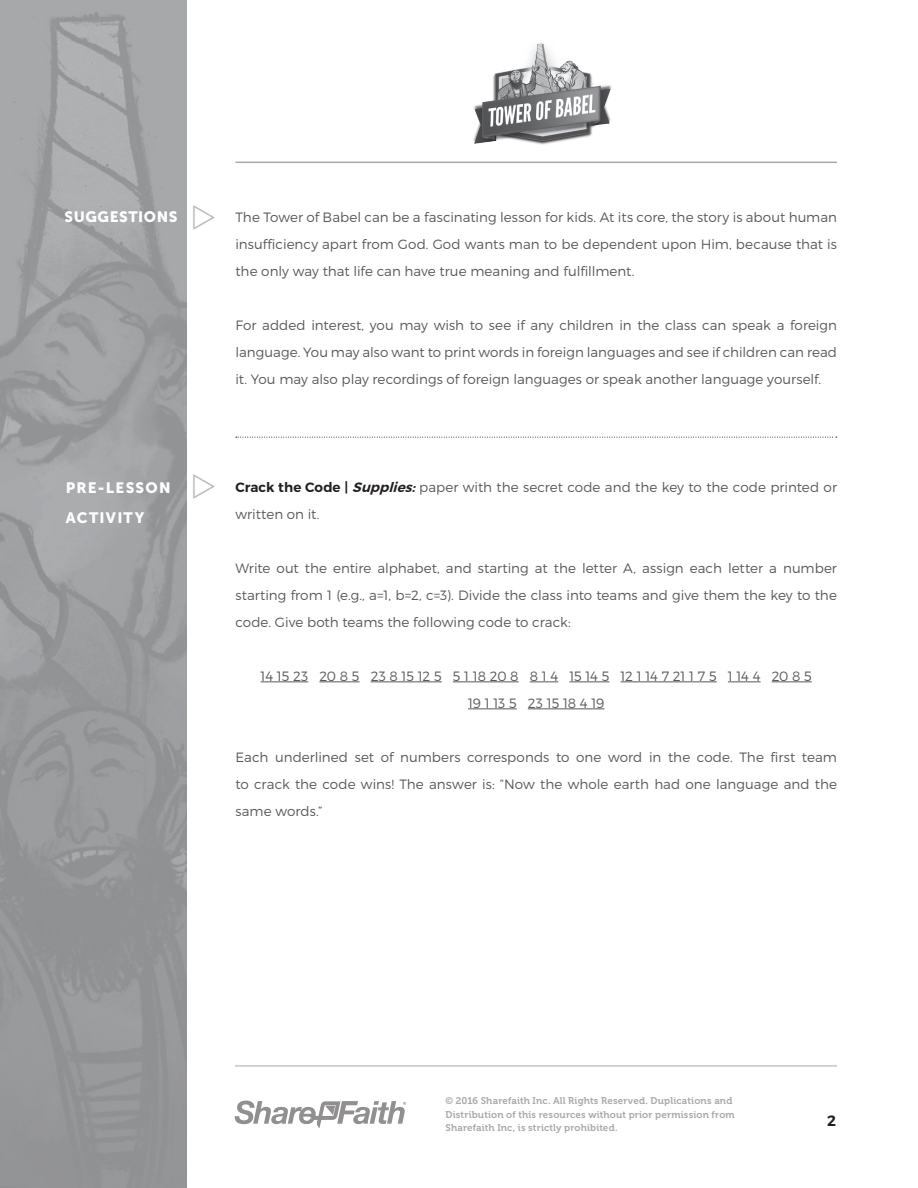
<style>
.page{position:relative;width:918px;height:1188px;background:#fff}
.page>*{position:absolute;margin:0;border:0;box-sizing:border-box;transform-origin:0 0}
.Heading{font:15px "Museo Sans 900";letter-spacing:.075em;color:#fff}
.Heading-2{font:15px "Museo Sans 900";letter-spacing:.035em;color:#fff}
.t1{font:600 15px "Montserrat";color:#231f20}
.body_paragraph{font:300 13.5px/27px "Montserrat";color:#58595b;text-align:justify}
.body_paragraph-2{font:300 13.5px "Montserrat";letter-spacing:-.02em;color:#58595b}
.t2{font:9.75px/13.5px "Museo 700";letter-spacing:.015em;color:#a7a9ac}
.s1{font-weight:600;color:#231f20}
.s2{font-weight:600;font-style:italic;color:#231f20}
</style>
<div class="page">
<img style="left:0;top:0;width:187px;height:1188px">
<hr style="left:235px;top:1066px;width:602px;height:1px;background:#a7a9ac">
<svg style="left:235px;top:1101px;width:171px;height:27px"></svg>
<img style="left:473px;top:43px;width:139px;height:102px">
<hr style="left:235px;top:162px;width:602px;height:1px;background:#a7a9ac">
<hr style="left:261px;top:682px;width:47px;height:1px;background:#58595b">
<hr style="left:319px;top:682px;width:41px;height:1px;background:#58595b">
<hr style="left:371px;top:682px;width:71px;height:1px;background:#58595b">
<hr style="left:453px;top:682px;width:66px;height:1px;background:#58595b">
<svg style="left:530px;top:682px;width:28px;height:1px"></svg>
<hr style="left:569px;top:682px;width:40px;height:1px;background:#58595b">
<hr style="left:621px;top:682px;width:96px;height:1px;background:#58595b">
<hr style="left:728px;top:682px;width:33px;height:1px;background:#58595b">
<hr style="left:772px;top:682px;width:40px;height:1px;background:#58595b">
<hr style="left:468px;top:709px;width:49px;height:1px;background:#58595b">
<hr style="left:528px;top:709px;width:76px;height:1px;background:#58595b">
<svg style="left:236px;top:437px;width:601px;height:1px"></svg>
<p class="Heading-2" style="left:64px;top:208px;width:114px">SUGGESTIONS</p>
<p class="Heading" style="left:66px;top:479px;width:106px">PRE-LESSON</p>
<p class="Heading" style="left:66px;top:509px;width:80px">ACTIVITY</p>
<p class="body_paragraph" style="left:235px;top:203px;width:603px">The Tower of Babel can be a fascinating lesson for kids. At its core, the story is about human insufficiency apart from God. God wants man to be dependent upon Him, because that is the only way that life can have true meaning and fulfillment.</p>
<p class="body_paragraph" style="left:235px;top:311px;width:603px">For added interest, you may wish to see if any children in the class can speak a foreign language. You may also want to print words in foreign languages and see if children can read it. You may also play recordings of foreign languages or speak another language yourself.</p>
<p class="body_paragraph" style="left:235px;top:473px;width:603px"><span class="s1">Crack the Code |</span> <span class="s2">Supplies:</span>paper with the secret code and the key to the code printed or written on it.</p>
<p class="body_paragraph" style="left:235px;top:554px;width:603px">Write out the entire alphabet, and starting at the letter A, assign each letter a number starting from 1 (e.g., a=1, b=2, c=3). Divide the class into teams and give them the key to the code. Give both teams the following code to crack:</p>
<p class="body_paragraph-2" style="left:261px;top:667px;width:553px">14 15 23 20 8 5 23 8 15 12 5 5 1 18 20 8 8 1 4 15 14 5 12 1 14 7 21 1 7 5 1 14 4 20 8 5</p>
<p class="body_paragraph" style="left:468px;top:689px;width:138px">19 1 13 5 23 15 18 4 19</p>
<p class="body_paragraph" style="left:235px;top:743px;width:603px">Each underlined set of numbers corresponds to one word in the code. The first team to crack the code wins! The answer is: “Now the whole earth had one language and the same words.”</p>
<p class="t2" style="left:446px;top:1094px;width:291px">© 2016 Sharefaith Inc. All Rights Reserved. Duplications and<br>Distribution of this resources without prior permission from<br>Sharefaith Inc, is strictly prohibited.</p>
<p class="t1" style="left:827px;top:1112px;width:10px">2</p>
</div>
